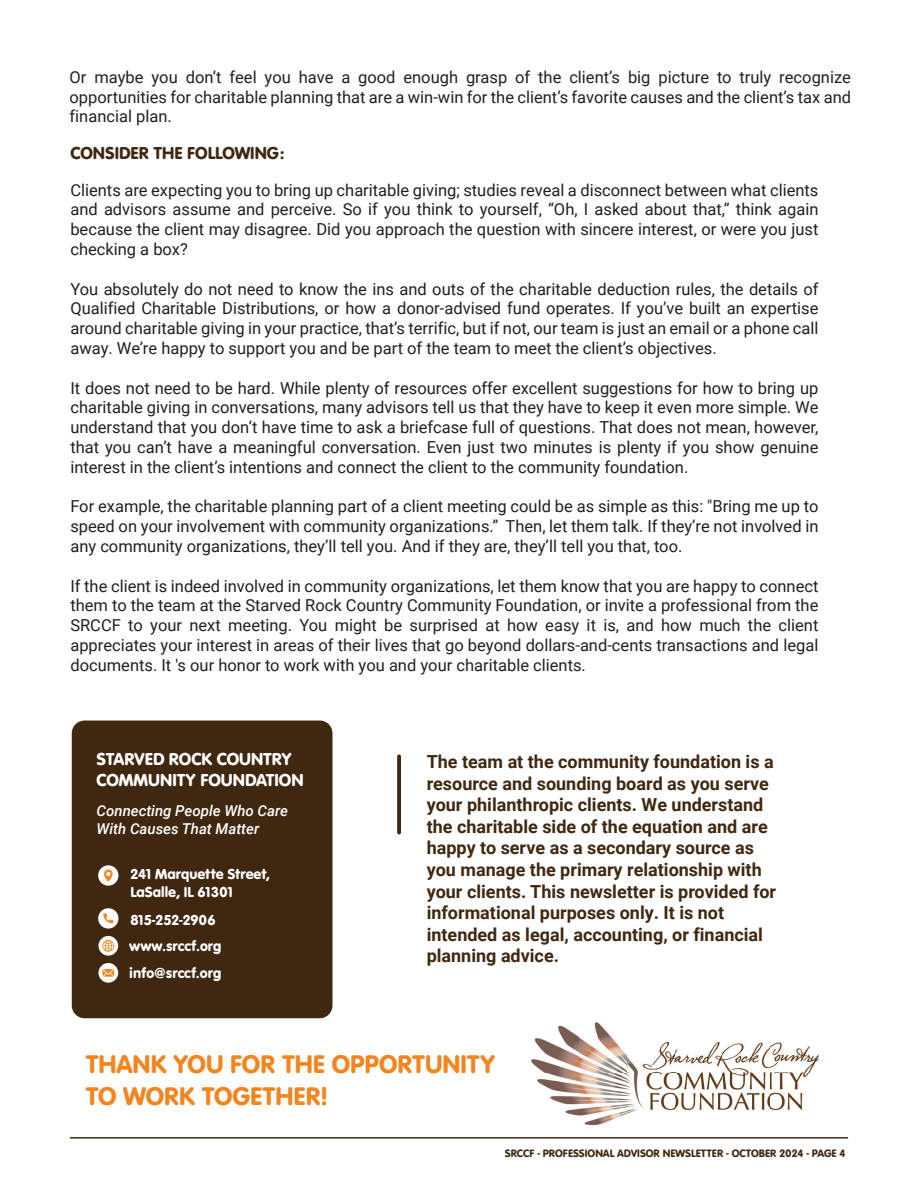
<style>
.page{position:relative;width:918px;height:1188px;background:#fff}
.page>*{position:absolute;margin:0;border:0;box-sizing:border-box;transform-origin:0 0}
.t1{font:26.55px/31.8px "VAG Rundschrift D";color:#f18621}
.t2{font:700 18px/21.6px "Roboto";color:#402810}
.t3{font:18px/21.6px "VAG Rundschrift D";letter-spacing:-.005em;color:#fff}
.t4{font:18px "VAG Rundschrift D";color:#402810}
.t5{font:16.5px/19.8px "Roboto";color:#231f20;text-align:justify}
.t6{font:15px/18px "VAG Rundschrift D";color:#fff}
.t7{font:italic 500 15px/18px "Roboto";color:#fff}
.t8{font:11.25px "VAG Rundschrift D";color:#402810}
</style>
<div class="page">
<div style="left:72px;top:721px;width:260px;height:297px;background:#402810;border-radius:13px"></div>
<svg style="left:98px;top:936px;width:20px;height:20px"></svg>
<svg style="left:102px;top:940px;width:12px;height:12px"></svg>
<svg style="left:98px;top:963px;width:20px;height:20px"></svg>
<div style="left:98px;top:908px;width:20px;height:21px;background:#fff;border-radius:50%"></div>
<svg style="left:103px;top:913px;width:10px;height:10px"></svg>
<div style="left:98px;top:865px;width:20px;height:21px;background:#fff;border-radius:50%"></div>
<svg style="left:104px;top:870px;width:9px;height:12px"></svg>
<svg style="left:397px;top:754px;width:4px;height:80px"></svg>
<img style="left:532px;top:1022px;width:286px;height:103px">
<hr style="left:70px;top:1137px;width:778px;height:2px;background:#402810">
<svg style="left:103px;top:969px;width:11px;height:8px"></svg>
<p class="t5" style="left:70px;top:66px;width:783px">Or maybe you don’t feel you have a good enough grasp of the client’s big picture to truly recognize opportunities for charitable planning that are a win-win for the client’s favorite causes and the client’s tax and financial plan.</p>
<p class="t4" style="left:70px;top:142px;width:216px">CONSIDER THE FOLLOWING:</p>
<p class="t5" style="left:70px;top:179px;width:750px">Clients are expecting you to bring up charitable giving; studies reveal a disconnect between what clients and advisors assume and perceive. So if you think to yourself, “Oh, I asked about that,” think again because the client may disagree. Did you approach the question with sincere interest, or were you just checking a box?</p>
<p class="t5" style="left:70px;top:278px;width:750px">You absolutely do not need to know the ins and outs of the charitable deduction rules, the details of Qualified Charitable Distributions, or how a donor-advised fund operates. If you’ve built an expertise around charitable giving in your practice, that’s terrific, but if not, our team is just an email or a phone call away. We’re happy to support you and be part of the team to meet the client’s objectives.</p>
<p class="t5" style="left:70px;top:377px;width:750px">It does not need to be hard. While plenty of resources offer excellent suggestions for how to bring up charitable giving in conversations, many advisors tell us that they have to keep it even more simple. We understand that you don’t have time to ask a briefcase full of questions. That does not mean, however, that you can’t have a meaningful conversation. Even just two minutes is plenty if you show genuine interest in the client’s intentions and connect the client to the community foundation.</p>
<p class="t5" style="left:70px;top:496px;width:750px">For example, the charitable planning part of a client meeting could be as simple as this: "Bring me up to speed on your involvement with community organizations.” Then, let them talk. If they’re not involved in any community organizations, they’ll tell you. And if they are, they’ll tell you that, too.</p>
<p class="t5" style="left:70px;top:575px;width:750px">If the client is indeed involved in community organizations, let them know that you are happy to connect them to the team at the Starved Rock Country Community Foundation, or invite a professional from the SRCCF to your next meeting. You might be surprised at how easy it is, and how much the client appreciates your interest in areas of their lives that go beyond dollars-and-cents transactions and legal documents. It 's our honor to work with you and your charitable clients.</p>
<p class="t3" style="left:97px;top:748px;width:209px">STARVED ROCK COUNTRY<br>COMMUNITY FOUNDATION</p>
<p class="t7" style="left:97px;top:801px;width:193px">Connecting People Who Care<br>With Causes That Matter</p>
<p class="t6" style="left:130px;top:865px;width:141px">241 Marquette Street,<br>LaSalle, IL 61301</p>
<p class="t6" style="left:130px;top:911px;width:87px">815-252-2906</p>
<p class="t6" style="left:129px;top:933px;width:94px;line-height:27px">www.srccf.org info@srccf.org</p>
<p class="t2" style="left:427px;top:750px;width:351px">The team at the community foundation is a resource and sounding board as you serve your philanthropic clients. We understand the charitable side of the equation and are happy to serve as a secondary source as you manage the primary relationship with your clients. This newsletter is provided for informational purposes only. It is not intended as legal, accounting, or financial planning advice.</p>
<h1 class="t1" style="left:86px;top:1048px;width:411px">THANK YOU FOR THE OPPORTUNITY<br>TO WORK TOGETHER!</h1>
<p class="t8" style="left:505px;top:1147px;width:342px">SRCCF - PROFESSIONAL ADVISOR NEWSLETTER - OCTOBER 2024 - PAGE 4</p>
</div>
